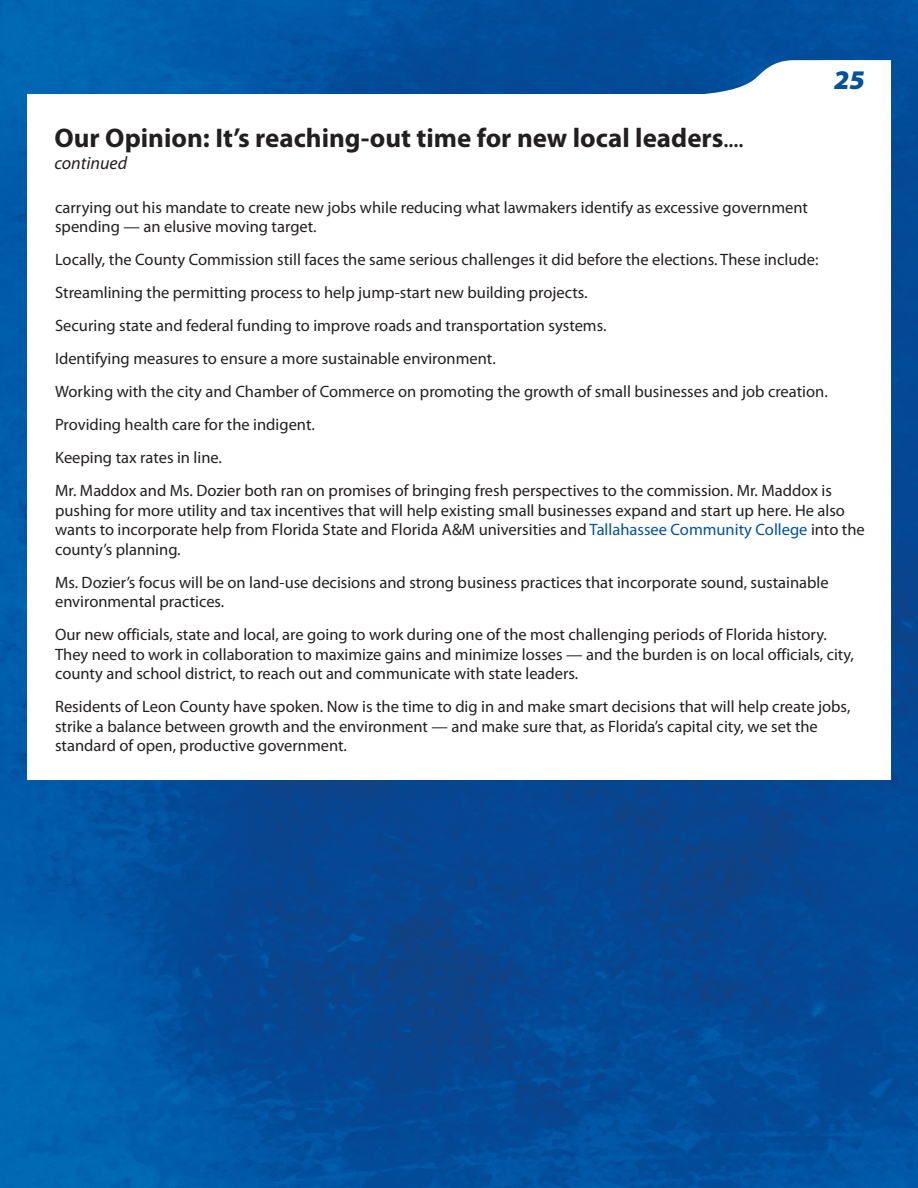
<style>
.page{position:relative;width:918px;height:1188px;background:#fff}
.page>*{position:absolute;margin:0;border:0;box-sizing:border-box;transform-origin:0 0}
.t1{font:700 27px "Myriad Pro";color:#231f20}
.t2{font:900 27px "Myriad Pro";color:#01529b}
.t3{font:italic 18px "Myriad Pro";color:#231f20}
.t4{font:16.5px/19.5px "Myriad Pro";color:#231f20}
.s1{font-weight:600;font-size:21px}
.s2{color:#01529b}
</style>
<div class="page">
<img style="left:0;top:0;width:918px;height:1188px">
<svg style="left:626px;top:60px;width:265px;height:34px"></svg>
<div style="left:27px;top:94px;width:864px;height:686px;background:#fff"></div>
<h1 class="t1" style="left:54px;top:123px;width:691px">Our Opinion: It’s reaching-out time for new local leaders<span class="s1">....</span></h1>
<p class="t3" style="left:54px;top:153px;width:74px">continued</p>
<h1 class="t2" style="left:833px;top:65px;width:36px">25</h1>
<p class="t4" style="left:55px;top:198px;width:754px">carrying out his mandate to create new jobs while reducing what lawmakers identify as excessive government spending — an elusive moving target.</p>
<p class="t4" style="left:55px;top:244px;width:778px;line-height:33px">Locally, the County Commission still faces the same serious challenges it did before the elections. These include:<br>Streamlining the permitting process to help jump-start new building projects.<br>Securing state and federal funding to improve roads and transportation systems.<br>Identifying measures to ensure a more sustainable environment.<br>Working with the city and Chamber of Commerce on promoting the growth of small businesses and job creation.<br>Providing health care for the indigent.<br>Keeping tax rates in line.<br>Mr. Maddox and Ms. Dozier both ran on promises of bringing fresh perspectives to the commission. Mr. Maddox is</p>
<p class="t4" style="left:55px;top:501px;width:811px">pushing for more utility and tax incentives that will help existing small businesses expand and start up here. He also wants to incorporate help from Florida State and Florida A&amp;M universities and <span class="s2">Tallahassee Community College</span> into the county’s planning.</p>
<p class="t4" style="left:55px;top:573px;width:775px">Ms. Dozier’s focus will be on land-use decisions and strong business practices that incorporate sound, sustainable environmental practices.</p>
<p class="t4" style="left:55px;top:625px;width:800px">Our new officials, state and local, are going to work during one of the most challenging periods of Florida history.<br>They need to work in collaboration to maximize gains and minimize losses — and the burden is on local officials, city, county and school district, to reach out and communicate with state leaders.</p>
<p class="t4" style="left:55px;top:697px;width:797px">Residents of Leon County have spoken. Now is the time to dig in and make smart decisions that will help create jobs, strike a balance between growth and the environment — and make sure that, as Florida’s capital city, we set the standard of open, productive government.</p>
</div>
